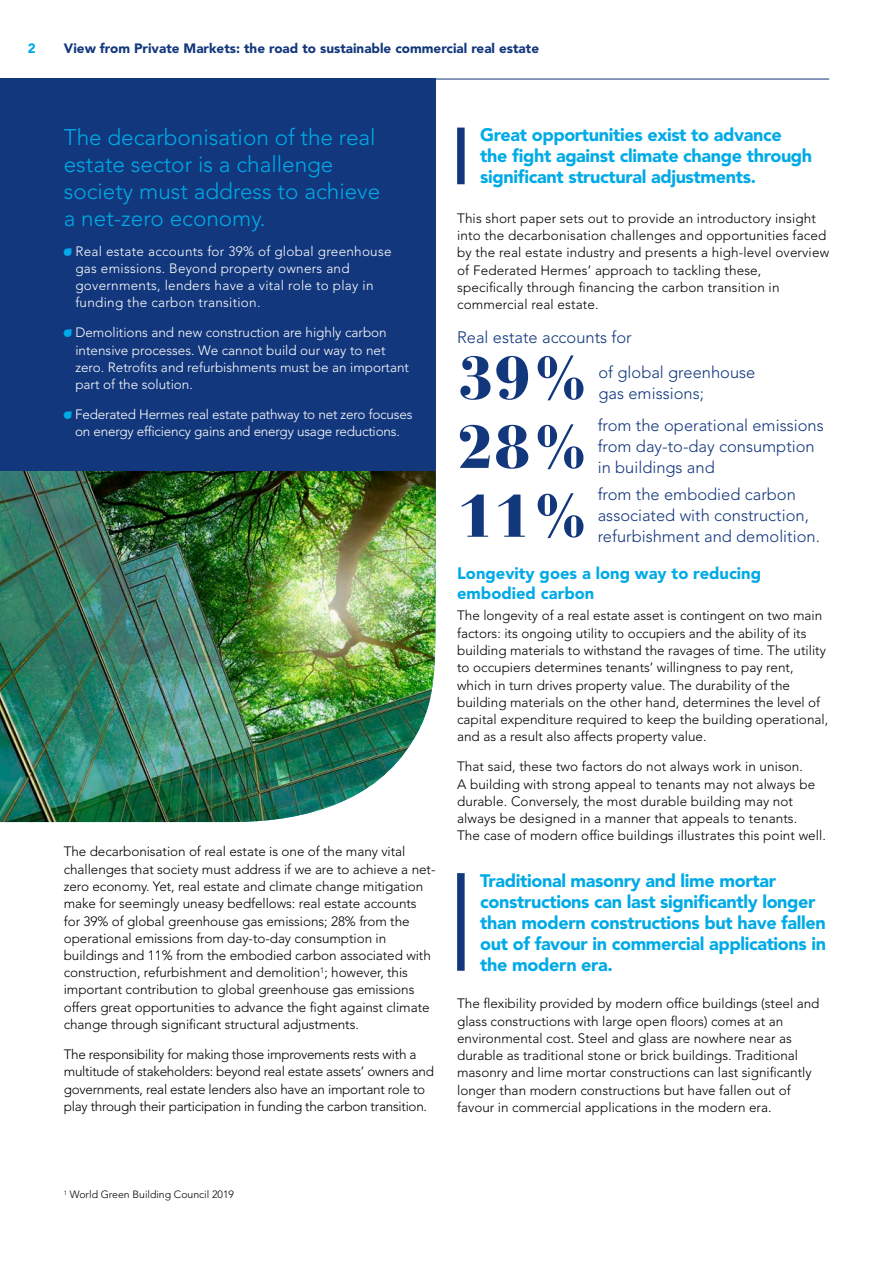
<style>
.page{position:relative;width:893px;height:1263px;background:#fff}
.page>*{position:absolute;margin:0;border:0;box-sizing:border-box;transform-origin:0 0}
.t1{font:900 60px/68.8px "Bauer Bodoni Std";color:#12377c}
.t2{font:300 22.5px/27px "Avenir LT Std";color:#00aae7}
.t3{font:900 18px/21px "Avenir LT Std";letter-spacing:-.02em;color:#00aae7}
.t4{font:300 16.5px/21px "Avenir LT Std";color:#12377c}
.t5{font:900 16.5px/19.5px "Avenir LT Std";color:#00aae7}
.t6{font:300 13.5px/17.2px "Avenir LT Std";color:#000}
.t7{font:300 13.5px/17.2px "Avenir LT Std";color:#fff}
.t8{font:300 13.5px/17.2px "Avenir LT Std";letter-spacing:-.02em;color:#000}
.t9{font:300 13.5px/17.2px "Avenir LT Std";letter-spacing:.02em;color:#fff}
.t10{font:900 13.5px "Avenir LT Std";color:#12377c}
.t11{font:900 13.5px "Avenir LT Std";color:#00aae7}
.t12{font:300 10.5px "Avenir LT Std";color:#000}
.s1{font-family:"Droplets";font-weight:400;color:#00aae7}
</style>
<div class="page">
<img style="left:0;top:471px;width:436px;height:351px">
<div style="left:0;top:79px;width:436px;height:392px;background:#12377c"></div>
<div style="left:457px;top:873px;width:8px;height:98px;background:#12377c"></div>
<div style="left:457px;top:128px;width:8px;height:56px;background:#12377c"></div>
<hr style="left:0;top:79px;width:829px;height:1px;background:#12377c">
<p class="t11" style="left:28px;top:40px;width:9px">2</p>
<p class="t10" style="left:64px;top:40px;width:477px">View from Private Markets: the road to sustainable commercial real estate</p>
<h2 class="t2" style="left:64px;top:123px;width:318px">The decarbonisation of the real estate sector is a challenge society must address to achieve a net-zero economy.</h2>
<p class="t9" style="left:75px;top:242px;width:318px;text-indent:-12px"><span class="s1">A</span> Real estate accounts for 39% of global greenhouse gas emissions. Beyond property owners and governments, lenders have a vital role to play in funding the carbon transition.</p>
<p class="t7" style="left:75px;top:324px;width:335px;text-indent:-12px"><span class="s1">A</span> Demolitions and new construction are highly carbon intensive processes. We cannot build our way to net zero. Retrofits and refurbishments must be an important part of the solution.</p>
<p class="t7" style="left:64px;top:406px;width:350px;text-align:center"><span class="s1">A</span> Federated Hermes real estate pathway to net zero focuses on energy efficiency gains and energy usage reductions.</p>
<p class="t6" style="left:64px;top:843px;width:373px">The decarbonisation of real estate is one of the many vital challenges that society must address if we are to achieve a net&shy;zero economy. Yet, real estate and climate change mitigation make for seemingly uneasy bedfellows: real estate accounts for 39% of global greenhouse gas emissions; 28% from the operational emissions from day-to-day consumption in buildings and 11% from the embodied carbon associated with construction, refurbishment and demolition<sup>1</sup>; however, this important contribution to global greenhouse gas emissions offers great opportunities to advance the fight against climate change through significant structural adjustments.</p>
<p class="t8" style="left:64px;top:1046px;width:372px">The responsibility for making those improvements rests with a multitude of stakeholders: beyond real estate assets’ owners and governments, real estate lenders also have an important role to play through their participation in funding the carbon transition.</p>
<h3 class="t3" style="left:480px;top:124px;width:333px">Great opportunities exist to advance the fight against climate change through significant structural adjustments.</h3>
<p class="t6" style="left:457px;top:210px;width:374px">This short paper sets out to provide an introductory insight into the decarbonisation challenges and opportunities faced by the real estate industry and presents a high-level overview of Federated Hermes’ approach to tackling these, specifically through financing the carbon transition in commercial real estate.</p>
<p class="t4" style="left:598px;top:320px;width:158px;line-height:34.7px;text-indent:-141px">Real estate accounts for<br>of global greenhouse</p>
<h1 class="t1" style="left:457px;top:344px;width:135px">39%</h1>
<p class="t4" style="left:598px;top:383px;width:107px">gas emissions;</p>
<h1 class="t1" style="left:457px;top:413px;width:135px">28%<br>11%</h1>
<p class="t4" style="left:598px;top:415px;width:227px">from the operational emissions from day-to-day consumption in buildings and</p>
<p class="t4" style="left:598px;top:484px;width:224px">from the embodied carbon associated with construction, refurbishment and demolition.</p>
<p class="t5" style="left:457px;top:564px;width:305px">Longevity goes a long way to reducing embodied carbon</p>
<p class="t6" style="left:457px;top:607px;width:373px">The longevity of a real estate asset is contingent on two main factors: its ongoing utility to occupiers and the ability of its building materials to withstand the ravages of time. The utility to occupiers determines tenants’ willingness to pay rent, which in turn drives property value. The durability of the building materials on the other hand, determines the level of capital expenditure required to keep the building operational, and as a result also affects property value.</p>
<p class="t6" style="left:457px;top:758px;width:370px">That said, these two factors do not always work in unison.<br>A building with strong appeal to tenants may not always be durable. Conversely, the most durable building may not always be designed in a manner that appeals to tenants.<br>The case of modern office buildings illustrates this point well.</p>
<h3 class="t3" style="left:480px;top:870px;width:347px">Traditional masonry and lime mortar constructions can last significantly longer than modern constructions but have fallen out of favour in commercial applications in the modern era.</h3>
<p class="t6" style="left:457px;top:995px;width:364px">The flexibility provided by modern office buildings (steel and glass constructions with large open floors) comes at an environmental cost. Steel and glass are nowhere near as durable as traditional stone or brick buildings. Traditional masonry and lime mortar constructions can last significantly longer than modern constructions but have fallen out of favour in commercial applications in the modern era.</p>
<p class="t12" style="left:64px;top:1188px;width:172px"><sup>1</sup> World Green Building Council 2019</p>
</div>
